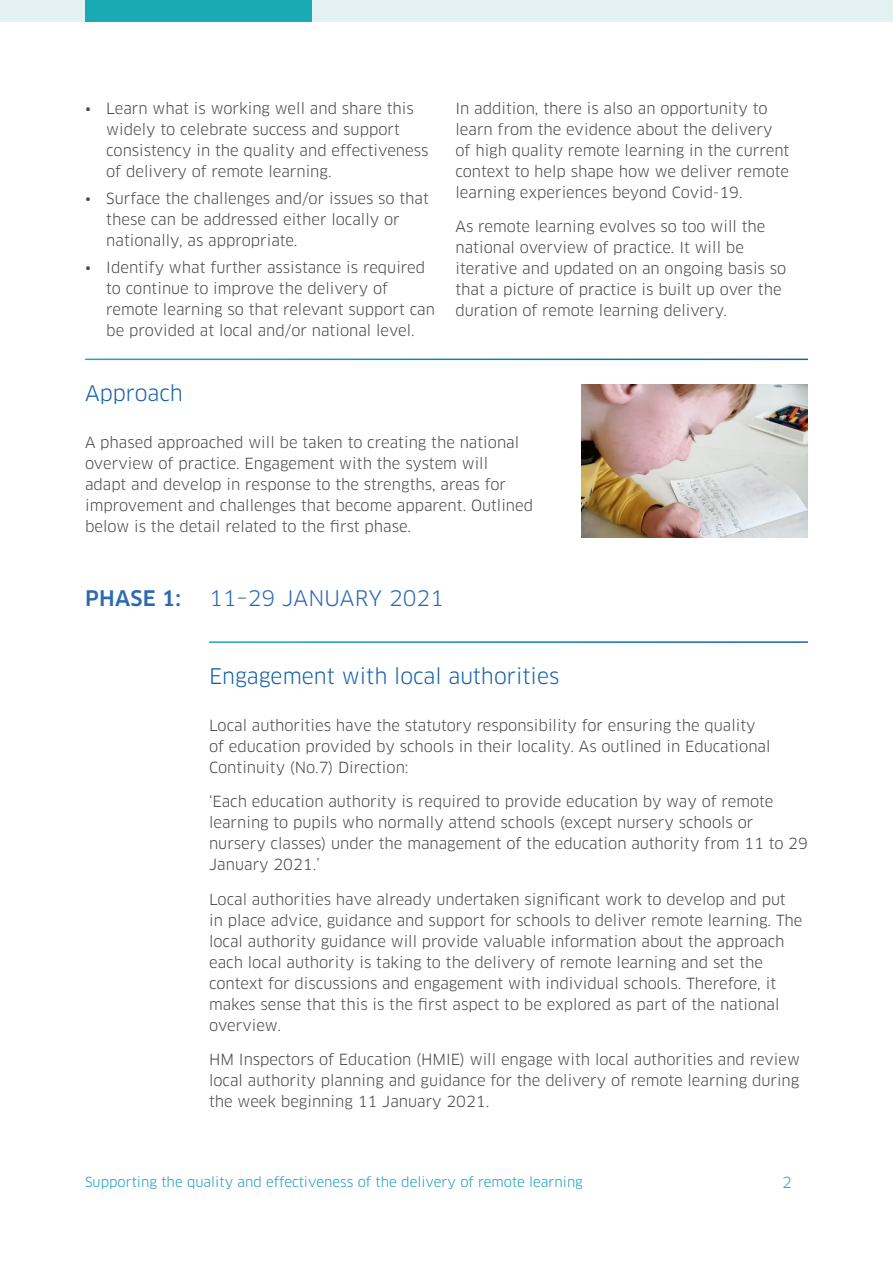
<style>
.page{position:relative;width:893px;height:1263px;background:#fff}
.page>*{position:absolute;margin:0;border:0;box-sizing:border-box;transform-origin:0 0}
.Header_A{font:21px "Clan OT";color:#135fac}
.Header_B{font:21px "Clan OT";color:#2b69b2}
.Header_B-2{font:500 21px "Clan OT";letter-spacing:.01em;color:#2b69b2}
.Normal_text{font:15px/21px "Clan OT";color:#474747}
.t1{font:15px "Clan OT";color:#2da1cb}
.t2{font:13.5px "Clan OT";color:#1a9ac7}
</style>
<div class="page">
<div style="left:0;top:0;width:893px;height:21px;background:#e3f1f3"></div>
<div style="left:85px;top:0;width:227px;height:21px;background:#1aaab4"></div>
<img style="left:581px;top:385px;width:227px;height:152px">
<p class="Normal_text" style="left:106px;top:98px;width:324px;text-indent:-21px">• Learn what is working well and share this widely to celebrate success and support consistency in the quality and effectiveness of delivery of remote learning.</p>
<p class="Normal_text" style="left:106px;top:188px;width:324px;text-indent:-21px">• Surface the challenges and/or issues so that these can be addressed either locally or nationally, as appropriate.</p>
<p class="Normal_text" style="left:106px;top:257px;width:330px;text-indent:-21px">• Identify what further assistance is required to continue to improve the delivery of remote learning so that relevant support can be provided at local and/or national level.</p>
<p class="Normal_text" style="left:455px;top:98px;width:335px">In addition, there is also an opportunity to learn from the evidence about the delivery of high quality remote learning in the current context to help shape how we deliver remote learning experiences beyond Covid-19.</p>
<p class="Normal_text" style="left:455px;top:216px;width:332px">As remote learning evolves so too will the national overview of practice. It will be iterative and updated on an ongoing basis so that a picture of practice is built up over the duration of remote learning delivery.</p>
<p class="Header_A" style="left:85px;top:381px;width:99px">Approach</p>
<p class="Normal_text" style="left:85px;top:432px;width:450px">A phased approached will be taken to creating the national overview of practice. Engagement with the system will adapt and develop in response to the strengths, areas for improvement and challenges that become apparent. Outlined below is the detail related to the first phase.</p>
<p class="Header_B-2" style="left:85px;top:585px;width:97px">PHASE 1:</p>
<p class="Header_B" style="left:209px;top:585px;width:236px">11–29 JANUARY 2021</p>
<p class="Header_A" style="left:209px;top:664px;width:352px">Engagement with local authorities</p>
<p class="Normal_text" style="left:209px;top:715px;width:563px">Local authorities have the statutory responsibility for ensuring the quality of education provided by schools in their locality. As outlined in Educational<br>Continuity (No.7) Direction:</p>
<p class="Normal_text" style="left:209px;top:791px;width:600px">‘Each education authority is required to provide education by way of remote learning to pupils who normally attend schools (except nursery schools or nursery classes) under the management of the education authority from 11 to 29<br>January 2021.’</p>
<p class="Normal_text" style="left:209px;top:889px;width:595px">Local authorities have already undertaken significant work to develop and put in place advice, guidance and support for schools to deliver remote learning. The local authority guidance will provide valuable information about the approach each local authority is taking to the delivery of remote learning and set the context for discussions and engagement with individual schools. Therefore, it makes sense that this is the first aspect to be explored as part of the national overview.</p>
<p class="Normal_text" style="left:209px;top:1049px;width:592px;text-align:justify">HM Inspectors of Education (HMIE) will engage with local authorities and review local authority planning and guidance for the delivery of remote learning during the week beginning 11 January 2021.</p>
<p class="t2" style="left:85px;top:1174px;width:499px">Supporting the quality and effectiveness of the delivery of remote learning</p>
<p class="t1" style="left:782px;top:1174px;width:11px">2</p>
</div>
